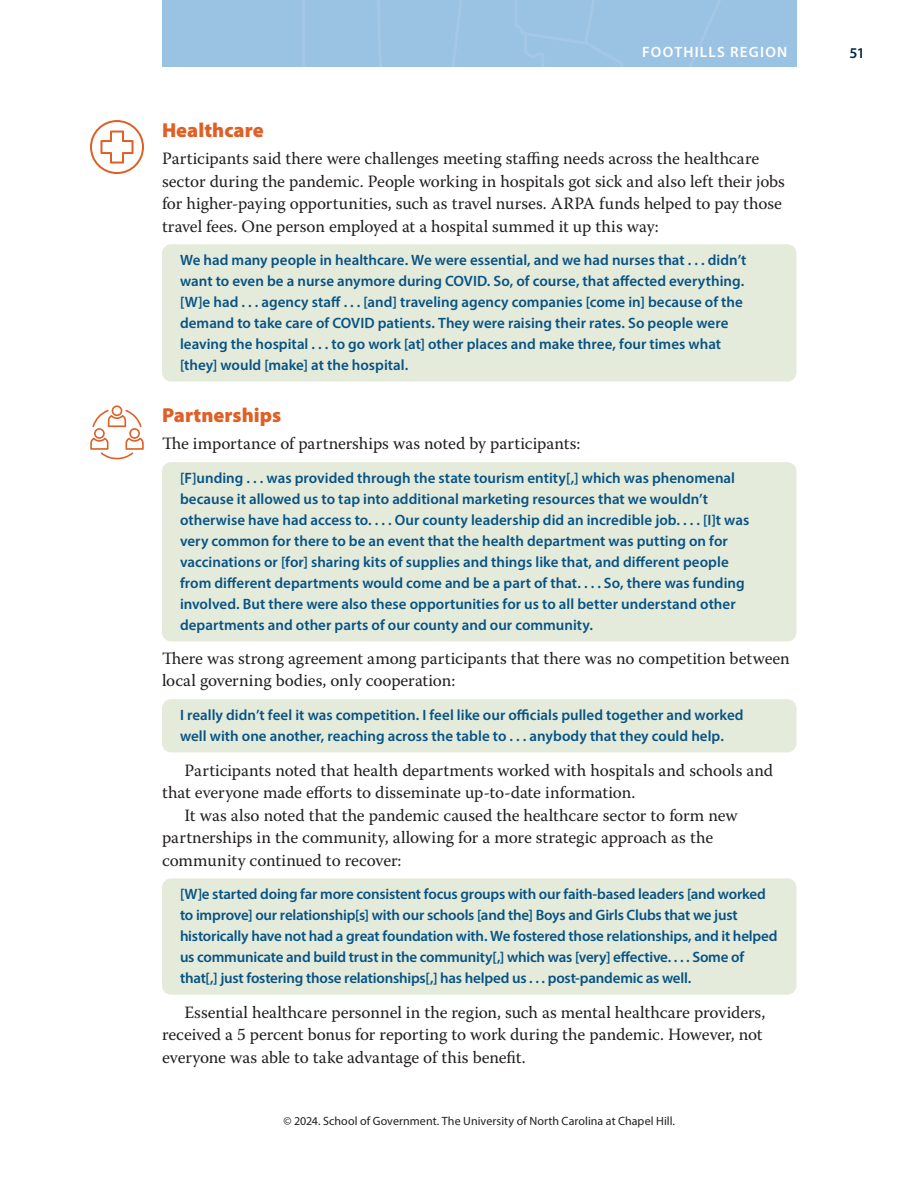
<style>
.page{position:relative;width:918px;height:1188px;background:#fff}
.page>*{position:absolute;margin:0;border:0;box-sizing:border-box;transform-origin:0 0}
.RS_B_head{font:900 20.25px "Myriad Pro";color:#de6027}
._01_BT__no_indent{font:17.25px/22.5px "Warnock Pro";letter-spacing:-.005em;color:#231f20}
._01_BT__indent_after{font:17.25px/22.5px "Warnock Pro";letter-spacing:-.005em;color:#231f20}
._01_BT_indent{font:17.25px/22.5px "Warnock Pro";letter-spacing:-.005em;color:#231f20}
._01_BT__no_indent_after{font:17.25px/22.5px "Warnock Pro";letter-spacing:-.005em;color:#231f20}
.Pull_Quote{font:600 15px/21px "Myriad Pro";color:#075384}
.t1{font:600 15px "Myriad Pro";letter-spacing:.08em;color:#fff}
.t2{font:600 15px "Myriad Pro";color:#092940}
.t3{font:12px "Myriad Pro";letter-spacing:.005em;color:#231f20}
</style>
<div class="page">
<div style="left:162px;top:0;width:634px;height:67px;background:#9ac2e3"></div>
<div style="left:162px;top:244px;width:634px;height:138px;background:#e4ebdb;border-radius:9px"></div>
<div style="left:162px;top:462px;width:634px;height:179px;background:#e4ebdb;border-radius:9px"></div>
<div style="left:162px;top:699px;width:634px;height:53px;background:#e4ebdb;border-radius:9px"></div>
<div style="left:162px;top:878px;width:634px;height:117px;background:#e4ebdb;border-radius:9px"></div>
<svg style="left:90px;top:120px;width:54px;height:54px"></svg>
<svg style="left:90px;top:405px;width:54px;height:54px"></svg>
<p class="t1" style="left:642px;top:42px;width:67px">Footh ills</p>
<p class="t1" style="left:730px;top:42px;width:29px">REGIO</p>
<p class="t1" style="left:777px;top:42px;width:12px">N</p>
<p class="RS_B_head" style="left:162px;top:116px;width:103px">Healthcare</p>
<p class="_01_BT__no_indent" style="left:162px;top:147px;width:624px">Participants said there were challenges meeting staffing needs across the healthcare sector during the pandemic. People working in hospitals got sick and also left their jobs for higher-paying opportunities, such as travel nurses. ARPA funds helped to pay those travel fees. One person employed at a hospital summed it up this way:</p>
<p class="Pull_Quote" style="left:180px;top:249px;width:568px">We had many people in healthcare. We were essential, and we had nurses that . . . didn’t want to even be a nurse anymore during COVID.</p>
<p class="Pull_Quote" style="left:180px;top:270px;width:565px;text-align:justify;text-indent:314px">So, of course, that affected everything. [W]e had . . . agency staff . . . [and] traveling agency companies [come in] because of the demand to take care of COVID</p>
<p class="Pull_Quote" style="left:180px;top:312px;width:550px;text-indent:198px">patients. They were raising their rates. So people were leaving the hospital . . . to go work [at] other places and make three, four times what [they] would [make] at the hospital.</p>
<p class="RS_B_head" style="left:162px;top:402px;width:121px">Partnerships</p>
<p class="_01_BT__no_indent" style="left:162px;top:432px;width:420px">The importance of partnerships was noted by participants:</p>
<p class="Pull_Quote" style="left:180px;top:467px;width:571px">[F]unding . . . was provided through the state tourism entity[,] which was phenomenal because it allowed us to tap into additional marketing resources that we wouldn’t otherwise have had access to. . . . Our county leadership did an incredible job. . . . [I]t was very common for there to be an event that the health department was putting on for vaccinations or [for] sharing kits of supplies and things like that, and different people from different departments would come and be a part of that. . . . So, there was funding involved. But there were also these opportunities for us to all better understand other departments and other parts of our county and our community.</p>
<p class="_01_BT__no_indent_after" style="left:162px;top:647px;width:629px">There was strong agreement among participants that there was no competition between local governing bodies, only cooperation:</p>
<p class="Pull_Quote" style="left:180px;top:704px;width:565px">I really didn’t feel it was competition. I feel like our officials pulled together and worked well with one another, reaching across the table to . . . anybody that they could help.</p>
<p class="_01_BT__indent_after" style="left:162px;top:758px;width:613px;text-indent:22px">Participants noted that health departments worked with hospitals and schools and that everyone made efforts to disseminate up-to-date information.</p>
<p class="_01_BT_indent" style="left:162px;top:803px;width:577px;text-indent:22px">It was also noted that the pandemic caused the healthcare sector to form new partnerships in the community, allowing for a more strategic approach as the community continued to recover:</p>
<p class="Pull_Quote" style="left:180px;top:884px;width:599px">[W]e started doing far more consistent focus groups with our faith-based leaders [and worked to improve] our relationship[s] with our schools [and the] Boys and Girls Clubs that we just historically have not had a great foundation with. We fostered those relationships, and it helped us communicate and build trust in the community[,] which was [very] effective. . . . Some of that[,] just fostering those relationships[,] has helped us . . . post-pandemic as well.</p>
<p class="_01_BT__indent_after" style="left:162px;top:1001px;width:605px;text-indent:22px">Essential healthcare personnel in the region, such as mental healthcare providers, received a 5 percent bonus for reporting to work during the pandemic. However, not everyone was able to take advantage of this benefit.</p>
<p class="t3" style="left:283px;top:1114px;width:393px">© 2024. School of Government. The University of North Carolina at Chapel Hill.</p>
<p class="t2" style="left:850px;top:43px;width:17px">51</p>
</div>
